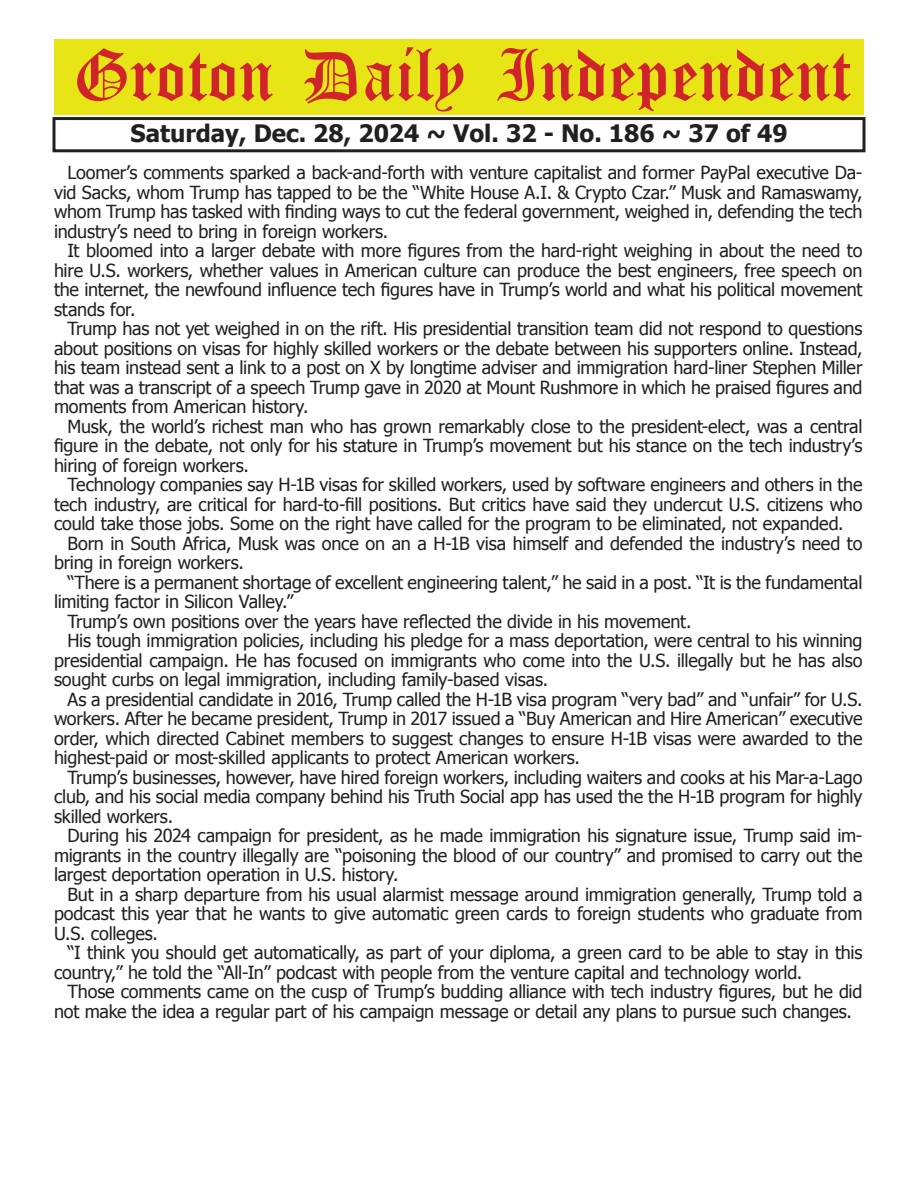
<style>
.page{position:relative;width:918px;height:1188px;background:#fff}
.page>*{position:absolute;margin:0;border:0;box-sizing:border-box;transform-origin:0 0}
.t1{font:54px "Old English Five";color:#d1232a}
.t2{font:700 24px "Tahoma";color:#231f20}
.t3{font:18px/19.5px "Tahoma";letter-spacing:-.01em;color:#231f20;text-align:justify}
</style>
<div class="page">
<div style="left:52px;top:117px;width:814px;height:35px;border:3px solid #231f20"></div>
<div style="left:54px;top:40px;width:810px;height:75px;background:#e7e515"></div>
<h1 class="t1" style="left:73px;top:50px;width:779px">Groton Daily Independent</h1>
<h2 class="t2" style="left:131px;top:116px;width:659px">Saturday, Dec. 28, 2024 ~ Vol. 32 - No. 186 ~ 37 of 49</h2>
<p class="t3" style="left:54px;top:162px;width:810px;text-indent:14px">Loomer’s comments sparked a back-and-forth with venture capitalist and former PayPal executive Da&shy;vid Sacks, whom Trump has tapped to be the “White House A.I. &amp; Crypto Czar.” Musk and Ramaswamy, whom Trump has tasked with finding ways to cut the federal government, weighed in, defending the tech industry’s need to bring in foreign workers.</p>
<p class="t3" style="left:54px;top:240px;width:810px;text-indent:14px">It bloomed into a larger debate with more figures from the hard-right weighing in about the need to hire U.S. workers, whether values in American culture can produce the best engineers, free speech on the internet, the newfound influence tech figures have in Trump’s world and what his political movement stands for.</p>
<p class="t3" style="left:54px;top:318px;width:810px;text-indent:14px">Trump has not yet weighed in on the rift. His presidential transition team did not respond to questions about positions on visas for highly skilled workers or the debate between his supporters online. Instead, his team instead sent a link to a post on X by longtime adviser and immigration hard-liner Stephen Miller that was a transcript of a speech Trump gave in 2020 at Mount Rushmore in which he praised figures and moments from American history.</p>
<p class="t3" style="left:54px;top:416px;width:810px;text-indent:14px">Musk, the world’s richest man who has grown remarkably close to the president-elect, was a central figure in the debate, not only for his stature in Trump’s movement but his stance on the tech industry’s hiring of foreign workers.</p>
<p class="t3" style="left:54px;top:474px;width:810px;text-indent:14px">Technology companies say H-1B visas for skilled workers, used by software engineers and others in the tech industry, are critical for hard-to-fill positions. But critics have said they undercut U.S. citizens who could take those jobs. Some on the right have called for the program to be eliminated, not expanded.</p>
<p class="t3" style="left:54px;top:533px;width:810px;text-indent:14px">Born in South Africa, Musk was once on an a H-1B visa himself and defended the industry’s need to bring in foreign workers.</p>
<p class="t3" style="left:68px;top:572px;width:796px">“There is a permanent shortage of excellent engineering talent,” he said in a post. “It is the fundamental</p>
<p class="t3" style="left:54px;top:591px;width:241px">limiting factor in Silicon Valley.”</p>
<p class="t3" style="left:68px;top:611px;width:626px">Trump’s own positions over the years have reflected the divide in his movement.</p>
<p class="t3" style="left:68px;top:630px;width:797px">His tough immigration policies, including his pledge for a mass deportation, were central to his winning</p>
<p class="t3" style="left:54px;top:650px;width:810px">presidential campaign. He has focused on immigrants who come into the U.S. illegally but he has also</p>
<p class="t3" style="left:54px;top:669px;width:496px">sought curbs on legal immigration, including family-based visas.</p>
<p class="t3" style="left:68px;top:689px;width:796px">As a presidential candidate in 2016, Trump called the H-1B visa program “very bad” and “unfair” for U.S.</p>
<p class="t3" style="left:54px;top:708px;width:810px">workers. After he became president, Trump in 2017 issued a “Buy American and Hire American” executive</p>
<p class="t3" style="left:54px;top:728px;width:810px">order, which directed Cabinet members to suggest changes to ensure H-1B visas were awarded to the</p>
<p class="t3" style="left:54px;top:747px;width:528px">highest-paid or most-skilled applicants to protect American workers.</p>
<p class="t3" style="left:68px;top:766px;width:797px">Trump’s businesses, however, have hired foreign workers, including waiters and cooks at his Mar-a-Lago</p>
<p class="t3" style="left:54px;top:786px;width:810px">club, and his social media company behind his Truth Social app has used the the H-1B program for highly</p>
<p class="t3" style="left:54px;top:805px;width:121px">skilled workers.</p>
<p class="t3" style="left:68px;top:825px;width:796px">During his 2024 campaign for president, as he made immigration his signature issue, Trump said im-</p>
<p class="t3" style="left:54px;top:844px;width:810px">migrants in the country illegally are “poisoning the blood of our country” and promised to carry out the</p>
<p class="t3" style="left:54px;top:864px;width:346px">largest deportation operation in U.S. history.</p>
<p class="t3" style="left:68px;top:883px;width:797px">But in a sharp departure from his usual alarmist message around immigration generally, Trump told a</p>
<p class="t3" style="left:54px;top:903px;width:810px">podcast this year that he wants to give automatic green cards to foreign students who graduate from</p>
<p class="t3" style="left:54px;top:922px;width:106px">U.S. colleges.</p>
<p class="t3" style="left:68px;top:942px;width:796px">“I think you should get automatically, as part of your diploma, a green card to be able to stay in this</p>
<p class="t3" style="left:54px;top:961px;width:750px">country,” he told the “All-In” podcast with people from the venture capital and technology world.</p>
<p class="t3" style="left:68px;top:981px;width:796px">Those comments came on the cusp of Trump’s budding alliance with tech industry figures, but he did</p>
<p class="t3" style="left:54px;top:1000px;width:800px">not make the idea a regular part of his campaign message or detail any plans to pursue such changes.</p>
</div>
